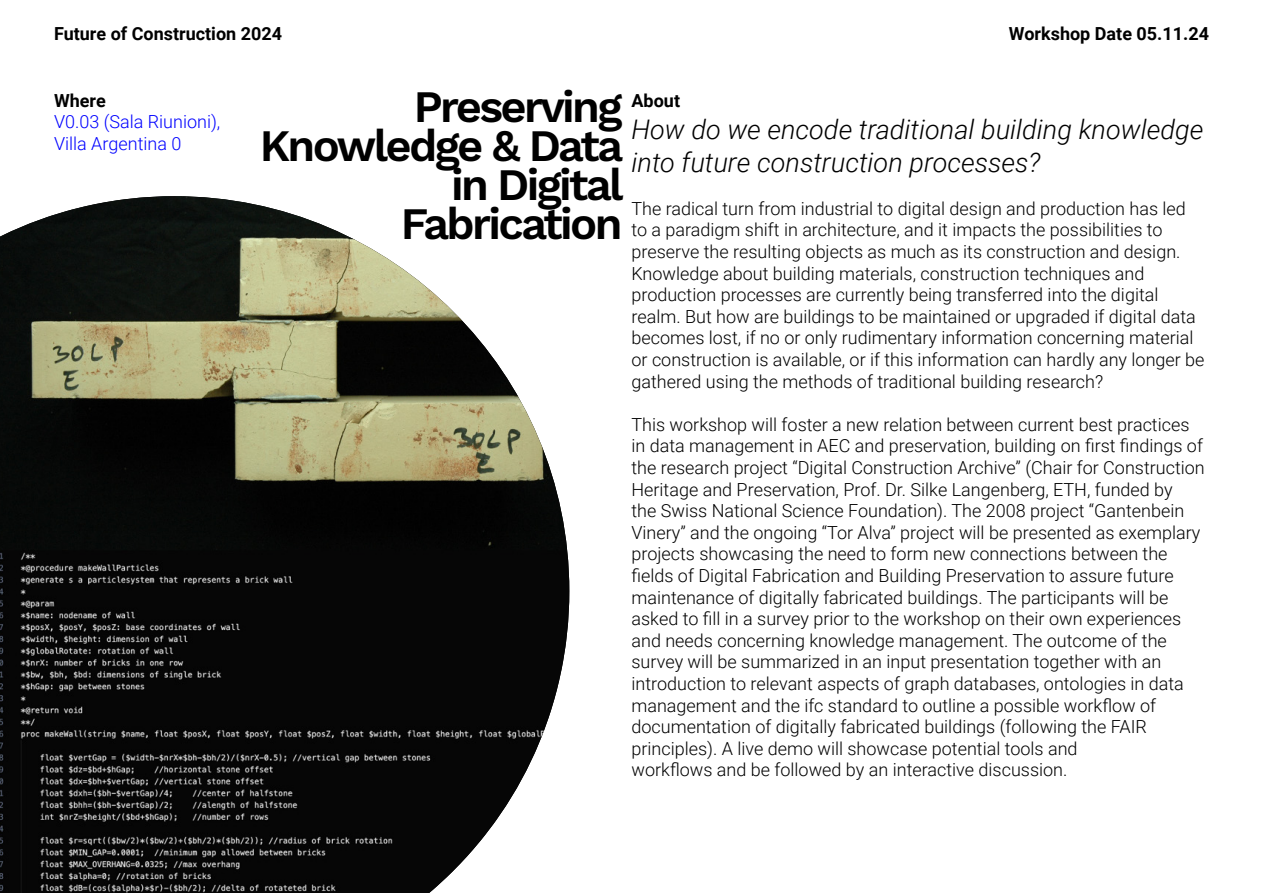
<style>
.page{position:relative;width:1263px;height:893px;background:#fff}
.page>*{position:absolute;margin:0;border:0;box-sizing:border-box;transform-origin:0 0}
.t1{font:600 45px "Work Sans";letter-spacing:-.06em;color:#000}
.t2{font:italic 300 27px/32.4px "Roboto";color:#000}
.t3{font:300 18px/21.6px "Roboto";color:#000}
.t4{font:700 18px "Roboto";color:#000}
.t5{font:300 18px "Roboto";color:#00f}
</style>
<div class="page">
<img style="left:0;top:196px;width:569px;height:697px">
<p class="t4" style="left:54px;top:21px;width:230px">Future of Construction 2024</p>
<p class="t4" style="left:1009px;top:21px;width:202px">Workshop Date 05.11.24</p>
<p class="t4" style="left:54px;top:88px;width:53px">Where</p>
<p class="t5" style="left:54px;top:109px;width:168px">V0.03 (Sala Riunioni),</p>
<p class="t5" style="left:54px;top:131px;width:129px">Villa Argentina 0</p>
<p class="t1" style="left:414px;top:81px;width:210px">Preserving</p>
<p class="t1" style="left:260px;top:120px;width:365px">Knowledge &amp; Data</p>
<p class="t1" style="left:451px;top:159px;width:174px">in Digital</p>
<p class="t1" style="left:401px;top:198px;width:223px">Fabrication</p>
<p class="t4" style="left:631px;top:88px;width:50px">About</p>
<p class="t2" style="left:631px;top:112px;width:573px">How do we encode traditional building knowledge into future construction processes?</p>
<p class="t3" style="left:631px;top:197px;width:556px">The radical turn from industrial to digital design and production has led to a paradigm shift in architecture, and it impacts the possibilities to preserve the resulting objects as much as its construction and design.</p>
<p class="t3" style="left:631px;top:262px;width:566px">Knowledge about building materials, construction techniques and production processes are currently being transferred into the digital realm. But how are buildings to be maintained or upgraded if digital data</p>
<p class="t3" style="left:631px;top:327px;width:575px">becomes lost, if no or only rudimentary information concerning material or construction is available, or if this information can hardly any longer be gathered using the methods of traditional building research?</p>
<p class="t3" style="left:631px;top:413px;width:575px">This workshop will foster a new relation between current best practices in data management in AEC and preservation, building on first findings of the research project “Digital Construction Archive” (Chair for Construction Heritage and Preservation, Prof. Dr. Silke Langenberg, ETH, funded by<br>the Swiss National Science Foundation). The 2008 project “Gantenbein Vinery” and the ongoing “Tor Alva” project will be presented as exemplary projects showcasing the need to form new connections between the fields of Digital Fabrication and Building Preservation to assure future maintenance of digitally fabricated buildings. The participants will be asked to fill in a survey prior to the workshop on their own experiences and needs concerning knowledge management. The outcome of the survey will be summarized in an input presentation together with an introduction to relevant aspects of graph databases, ontologies in data</p>
<p class="t3" style="left:631px;top:694px;width:526px">management and the ifc standard to outline a possible workflow of documentation of digitally fabricated buildings (following the FAIR principles). A live demo will showcase potential tools and</p>
<p class="t3" style="left:631px;top:759px;width:437px">workflows and be followed by an interactive discussion.</p>
</div>
